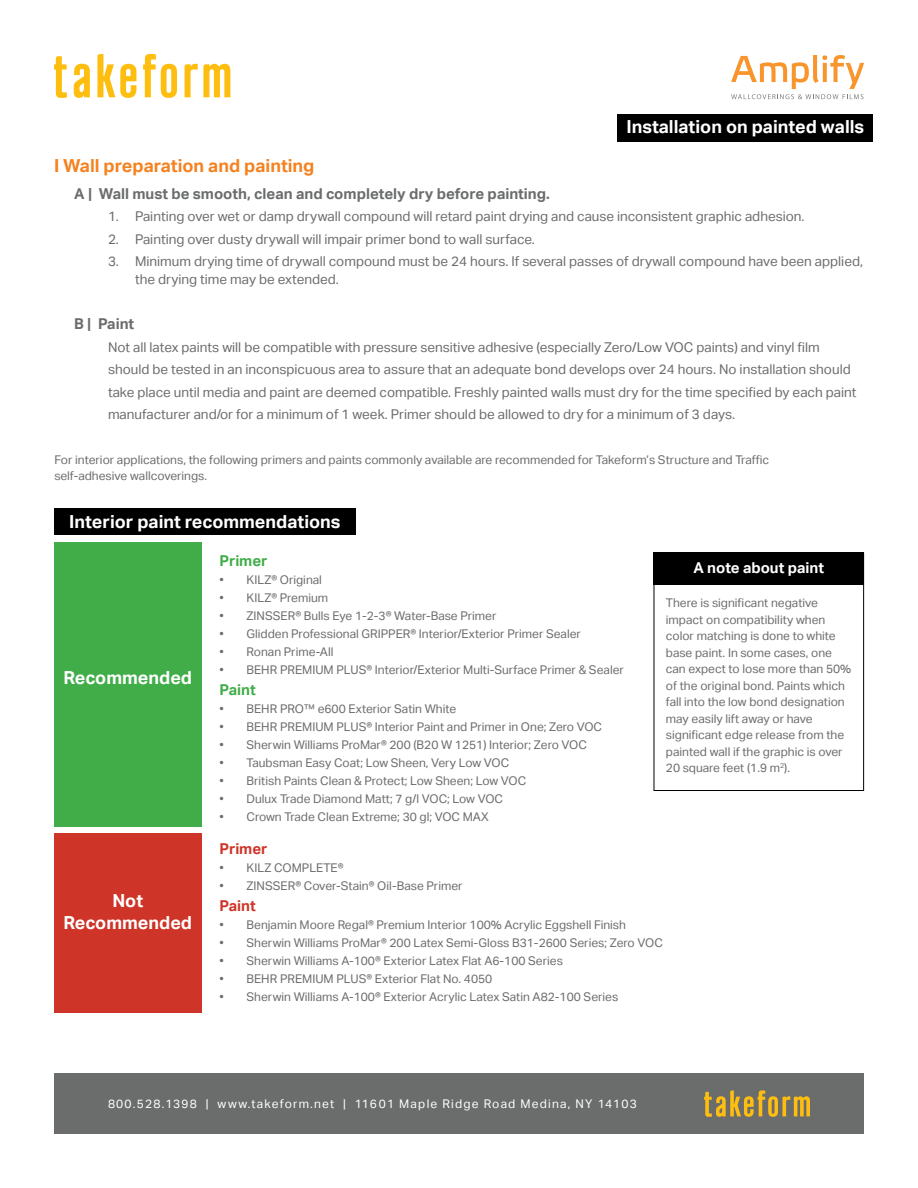
<style>
.page{position:relative;width:918px;height:1188px;background:#fff}
.page>*{position:absolute;margin:0;border:0;box-sizing:border-box;transform-origin:0 0}
.t1{font:700 18px/21.6px "Aktiv Grotesk";color:#fff;text-align:center}
.t2{font:700 18px "Aktiv Grotesk";color:#f58220}
.t3{font:700 15px "Aktiv Grotesk";color:#6b6c6c}
.t4{font:700 15px "Aktiv Grotesk";color:#fff}
.t5{font:700 15px "Aktiv Grotesk";color:#41ad49}
.t6{font:700 15px "Aktiv Grotesk";color:#ce3427}
.t7{font:13.5px/22.5px "Aktiv Grotesk";color:#6b6c6c}
.t8{font:12px/16.5px "Aktiv Grotesk";color:#6b6c6c}
.t9{font:12px "Aktiv Grotesk";letter-spacing:.1em;color:#fff}
</style>
<div class="page">
<div style="left:54px;top:1073px;width:810px;height:61px;background:#6b6c6c"></div>
<svg style="left:704px;top:1090px;width:106px;height:27px"></svg>
<div style="left:54px;top:833px;width:148px;height:180px;background:#ce3427"></div>
<div style="left:54px;top:542px;width:148px;height:284px;background:#41ad49"></div>
<div style="left:54px;top:508px;width:302px;height:27px;background:#000"></div>
<div style="left:618px;top:114px;width:255px;height:28px;background:#000"></div>
<svg style="left:731px;top:55px;width:133px;height:44px"></svg>
<div style="left:654px;top:553px;width:210px;height:238px;border:1px solid #000"></div>
<div style="left:654px;top:553px;width:210px;height:32px;background:#000"></div>
<svg style="left:74px;top:64px;width:16px;height:34px"></svg>
<svg style="left:97px;top:54px;width:39px;height:44px"></svg>
<svg style="left:54px;top:56px;width:13px;height:42px"></svg>
<svg style="left:143px;top:54px;width:34px;height:44px"></svg>
<svg style="left:185px;top:64px;width:45px;height:33px"></svg>
<h1 class="t1" style="left:626px;top:116px;width:239px">Installation on painted walls</h1>
<h1 class="t2" style="left:54px;top:155px;width:262px">I Wall preparation and painting</h1>
<p class="t3" style="left:74px;top:185px;width:477px">A | Wall must be smooth, clean and completely dry before painting.</p>
<p class="t7" style="left:108px;top:205px;width:698px">1. Painting over wet or damp drywall compound will retard paint drying and cause inconsistent graphic adhesion.</p>
<p class="t7" style="left:108px;top:228px;width:428px">2. Painting over dusty drywall will impair primer bond to wall surface.</p>
<p class="t7" style="left:135px;top:252px;width:730px;line-height:18px;text-indent:-27px">3. Minimum drying time of drywall compound must be 24 hours. If several passes of drywall compound have been applied, the drying time may be extended.</p>
<p class="t3" style="left:74px;top:315px;width:61px">B | Paint</p>
<p class="t7" style="left:108px;top:336px;width:750px">Not all latex paints will be compatible with pressure sensitive adhesive (especially Zero/Low VOC paints) and vinyl film should be tested in an inconspicuous area to assure that an adequate bond develops over 24 hours. No installation should take place until media and paint are deemed compatible. Freshly painted walls must dry for the time specified by each paint manufacturer and/or for a minimum of 1 week. Primer should be allowed to dry for a minimum of 3 days.</p>
<p class="t8" style="left:54px;top:451px;width:716px">For interior applications, the following primers and paints commonly available are recommended for Takeform’s Structure and Traffic self-adhesive wallcoverings.</p>
<h1 class="t1" style="left:69px;top:511px;width:273px">Interior paint recommendations</h1>
<h1 class="t1" style="left:63px;top:667px;width:130px">Recommended</h1>
<h1 class="t1" style="left:63px;top:890px;width:130px">Not<br>Recommended</h1>
<p class="t5" style="left:220px;top:552px;width:49px">Primer</p>
<p class="t8" style="left:220px;top:572px;width:104px">• KILZ® Original</p>
<p class="t8" style="left:220px;top:590px;width:110px">• KILZ® Premium</p>
<p class="t8" style="left:220px;top:608px;width:278px">• ZINSSER® Bulls Eye 1-2-3® Water-Base Primer</p>
<p class="t8" style="left:220px;top:626px;width:363px">• Glidden Professional GRIPPER® Interior/Exterior Primer Sealer</p>
<p class="t8" style="left:220px;top:644px;width:115px">• Ronan Prime-All</p>
<p class="t8" style="left:220px;top:662px;width:406px">• BEHR PREMIUM PLUS® Interior/Exterior Multi-Surface Primer &amp; Sealer</p>
<p class="t5" style="left:220px;top:681px;width:38px">Paint</p>
<p class="t8" style="left:220px;top:701px;width:238px">• BEHR PRO™ e600 Exterior Satin White</p>
<p class="t8" style="left:220px;top:719px;width:384px">• BEHR PREMIUM PLUS® Interior Paint and Primer in One; Zero VOC</p>
<p class="t8" style="left:220px;top:737px;width:369px">• Sherwin Williams ProMar® 200 (B20 W 1251) Interior; Zero VOC</p>
<p class="t8" style="left:220px;top:755px;width:291px">• Taubsman Easy Coat; Low Sheen, Very Low VOC</p>
<p class="t8" style="left:220px;top:773px;width:308px">• British Paints Clean &amp; Protect; Low Sheen; Low VOC</p>
<p class="t8" style="left:220px;top:791px;width:285px">• Dulux Trade Diamond Matt; 7 g/l VOC; Low VOC</p>
<p class="t8" style="left:220px;top:809px;width:271px">• Crown Trade Clean Extreme; 30 gl; VOC MAX</p>
<p class="t6" style="left:220px;top:840px;width:49px">Primer</p>
<p class="t8" style="left:220px;top:860px;width:125px">• KILZ COMPLETE®</p>
<p class="t8" style="left:220px;top:878px;width:245px">• ZINSSER® Cover-Stain® Oil-Base Primer</p>
<p class="t6" style="left:220px;top:897px;width:38px">Paint</p>
<p class="t8" style="left:220px;top:917px;width:408px">• Benjamin Moore Regal® Premium Interior 100% Acrylic Eggshell Finish</p>
<p class="t8" style="left:220px;top:935px;width:445px">• Sherwin Williams ProMar® 200 Latex Semi-Gloss B31-2600 Series; Zero VOC</p>
<p class="t8" style="left:220px;top:953px;width:345px">• Sherwin Williams A-100® Exterior Latex Flat A6-100 Series</p>
<p class="t8" style="left:220px;top:971px;width:274px">• BEHR PREMIUM PLUS® Exterior Flat No. 4050</p>
<p class="t8" style="left:220px;top:989px;width:400px">• Sherwin Williams A-100® Exterior Acrylic Latex Satin A82-100 Series</p>
<p class="t4" style="left:693px;top:559px;width:132px">A note about paint</p>
<p class="t8" style="left:666px;top:595px;width:187px">There is significant negative impact on compatibility when color matching is done to white base paint. In some cases, one can expect to lose more than 50% of the original bond. Paints which fall into the low bond designation may easily lift away or have significant edge release from the painted wall if the graphic is over<br>20 square feet (1.9 m<sup>2</sup>).</p>
<p class="t9" style="left:108px;top:1097px;width:530px">800.528.1398 | www.takeform.net | 11601 Maple Ridge Road Medina, NY 14103</p>
</div>
